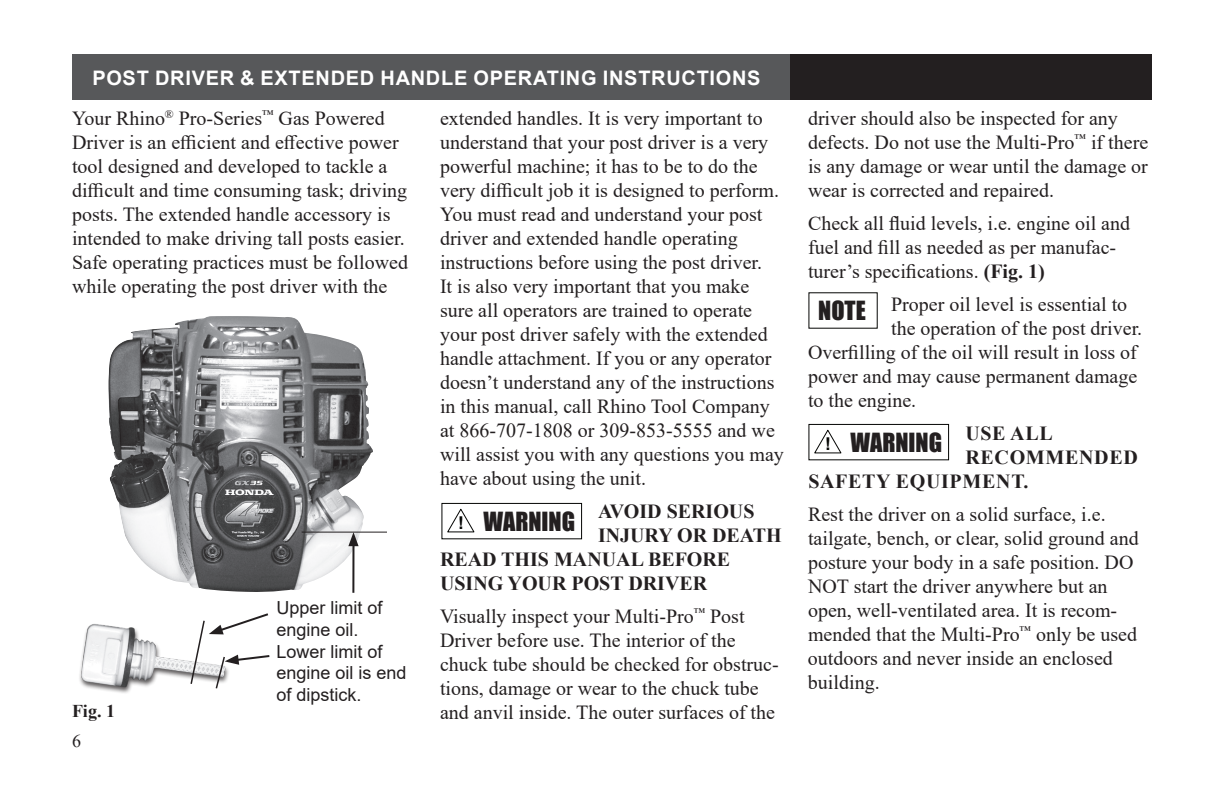
<style>
.page{position:relative;width:1224px;height:792px;background:#fff}
.page>*{position:absolute;margin:0;border:0;box-sizing:border-box;transform-origin:0 0}
.t1{font:24.2px "Impact";color:#231f20}
.t2{font:20px/24px "Times New Roman";color:#231f20}
.t3{font:700 20px "Times New Roman";color:#231f20}
.t4{font:700 20px "Arial";letter-spacing:.035em;color:#fff}
.t5{font:700 20px "Times New Roman";letter-spacing:.035em;color:#231f20}
.t6{font:18px/21.6px "Arial";color:#231f20}
.t7{font:700 18px "Times New Roman";color:#231f20}
.t8{font:18px "Times New Roman";color:#231f20}
.s1{font-family:"Arial";font-weight:700;font-size:17.6px;color:#040503}
.s2{font-weight:700}
</style>
<div class="page">
<svg style="left:814px;top:429px;width:28px;height:25px"></svg>
<div style="left:808px;top:424px;width:141px;height:36px;border:1px solid #040503"></div>
<svg style="left:447px;top:508px;width:28px;height:25px"></svg>
<div style="left:441px;top:503px;width:141px;height:36px;border:1px solid #040503"></div>
<img style="left:108px;top:316px;width:265px;height:277px">
<img style="left:79px;top:624px;width:110px;height:69px">
<svg style="left:189px;top:613px;width:81px;height:76px"></svg>
<hr style="left:352px;top:543px;width:2px;height:50px;background:#231f20">
<svg style="left:348px;top:533px;width:11px;height:13px"></svg>
<hr style="left:302px;top:532px;width:85px;height:1px;background:#231f20">
<div style="left:784px;top:54px;width:368px;height:45px;background:#231f20"></div>
<div style="left:72px;top:54px;width:718px;height:45px;background:#57585a"></div>
<p class="t4" style="left:92px;top:63px;width:670px">POST DRIVER &amp; EXTENDED HANDLE OPERATING INSTRUCTIONS</p>
<p class="t2" style="left:72px;top:105px;width:338px">Your Rhino<sup>®</sup> Pro-Series<sup>™</sup> Gas Powered Driver is an efficient and effective power tool designed and developed to tackle a difficult and time consuming task; driving posts. The extended handle accessory is intended to make driving tall posts easier.<br>Safe operating practices must be followed while operating the post driver with the</p>
<p class="t2" style="left:440px;top:105px;width:345px">extended handles. It is very important to understand that your post driver is a very powerful machine; it has to be to do the very difficult job it is designed to perform.<br>You must read and understand your post driver and extended handle operating instructions before using the post driver.<br>It is also very important that you make sure all operators are trained to operate your post driver safely with the extended handle attachment. If you or any operator doesn’t understand any of the instructions in this manual, call Rhino Tool Company at 866-707-1808 or 309-853-5555 and we will assist you with any questions you may have about using the unit.</p>
<p class="t3" style="left:598px;top:497px;width:158px">AVOID SERIOUS</p>
<p class="t3" style="left:598px;top:521px;width:185px">INJURY OR DEATH</p>
<p class="t3" style="left:440px;top:545px;width:292px">READ THIS MANUAL BEFORE</p>
<p class="t3" style="left:440px;top:569px;width:269px">USING YOUR POST DRIVER</p>
<p class="t2" style="left:440px;top:603px;width:340px">Visually inspect your Multi-Pro<sup>™</sup> Post Driver before use. The interior of the chuck tube should be checked for obstruc&shy;tions, damage or wear to the chuck tube and anvil inside. The outer surfaces of the</p>
<p class="t1" style="left:458px;top:503px;width:119px"><span class="s1">!</span> WARNING</p>
<p class="t6" style="left:277px;top:597px;width:132px">Upper limit of engine oil.<br>Lower limit of engine oil is end of dipstick.</p>
<p class="t1" style="left:458px;top:647px;width:109px"><span class="s1">!</span> DANGER</p>
<p class="t7" style="left:72px;top:698px;width:45px">Fig. 1</p>
<p class="t8" style="left:72px;top:728px;width:10px">6</p>
<p class="t2" style="left:808px;top:105px;width:342px">driver should also be inspected for any defects. Do not use the Multi-Pro<sup>™</sup> if there is any damage or wear until the damage or wear is corrected and repaired.</p>
<p class="t2" style="left:808px;top:210px;width:324px">Check all fluid levels, i.e. engine oil and fuel and fill as needed as per manufac&shy;turer’s specifications. <span class="s2">(Fig. 1)</span></p>
<p class="t2" style="left:891px;top:291px;width:238px">Proper oil level is essential to</p>
<p class="t2" style="left:891px;top:315px;width:253px">the operation of the post driver.</p>
<p class="t2" style="left:808px;top:339px;width:330px">Overfilling of the oil will result in loss of</p>
<p class="t2" style="left:808px;top:363px;width:331px">power and may cause permanent damage</p>
<p class="t2" style="left:808px;top:387px;width:110px">to the engine.</p>
<p class="t3" style="left:965px;top:419px;width:89px">USE ALL</p>
<p class="t5" style="left:965px;top:443px;width:174px">RECOMMENDED</p>
<p class="t5" style="left:808px;top:467px;width:222px">SAFETY EQUIPMENT.</p>
<p class="t2" style="left:808px;top:501px;width:332px">Rest the driver on a solid surface, i.e. tailgate, bench, or clear, solid ground and posture your body in a safe position. DO NOT start the driver anywhere but an open, well-ventilated area. It is recom&shy;mended that the Multi-Pro<sup>™</sup> only be used outdoors and never inside an enclosed building.</p>
<p class="t1" style="left:824px;top:148px;width:111px">IMPORTANT</p>
<p class="t1" style="left:818px;top:292px;width:49px">NOTE</p>
<p class="t1" style="left:825px;top:424px;width:119px"><span class="s1">!</span> WARNING</p>
<p class="t1" style="left:825px;top:568px;width:109px"><span class="s1">!</span> DANGER</p>
</div>
